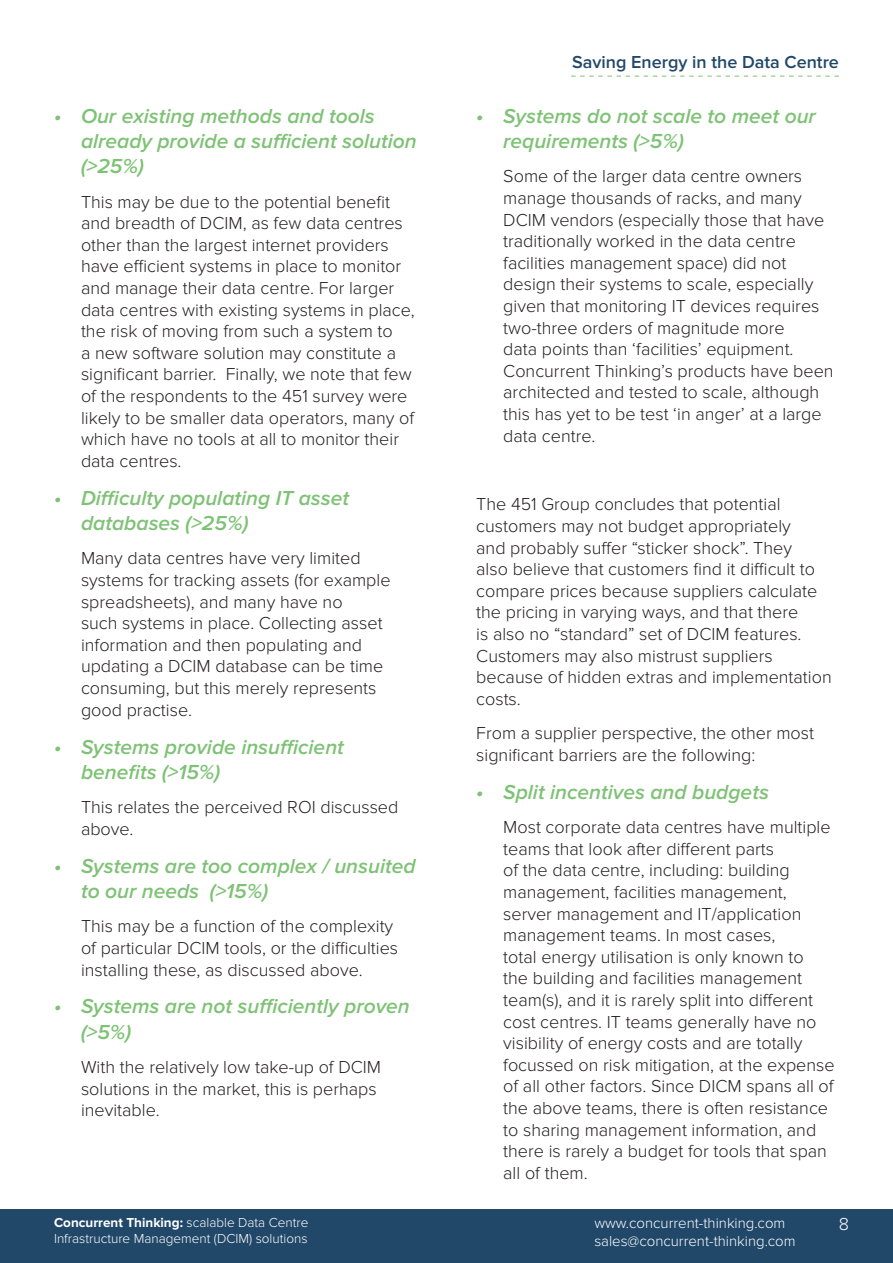
<style>
.page{position:relative;width:893px;height:1263px;background:#fff}
.page>*{position:absolute;margin:0;border:0;box-sizing:border-box;transform-origin:0 0}
.t1{font:italic 600 21px/25.2px "Proxima Nova";color:#7ec275}
.Bullets_body{font:300 18px/21.6px "Proxima Nova";color:#231f20}
.CT_body{font:300 18px/21.6px "Proxima Nova";color:#231f20}
.t2{font:600 18px "Proxima Nova";color:#214869}
.t3{font:300 18px "Proxima Nova";color:#fff}
.t4{font:300 15px "Proxima Nova";color:#fff}
.t5{font:300 13.5px/16.2px "Proxima Nova";color:#fff}
.s1{font-weight:700}
</style>
<div class="page">
<div style="left:0;top:1209px;width:893px;height:54px;background:#214869"></div>
<svg style="left:571px;top:76px;width:268px;height:1px"></svg>
<p class="t1" style="left:81px;top:104px;width:337px;text-indent:-27px">• Our existing methods and tools already provide a sufficient solution (&gt;25%)</p>
<p class="Bullets_body" style="left:81px;top:191px;width:335px">This may be due to the potential benefit and breadth of DCIM, as few data centres other than the largest internet providers have efficient systems in place to monitor and manage their data centre. For larger data centres with existing systems in place, the risk of moving from such a system to<br>a new software solution may constitute a significant barrier. Finally, we note that few of the respondents to the 451 survey were likely to be smaller data operators, many of which have no tools at all to monitor their data centres.</p>
<p class="t1" style="left:81px;top:486px;width:270px;text-indent:-27px">• Difficulty populating IT asset databases (&gt;25%)</p>
<p class="Bullets_body" style="left:81px;top:548px;width:311px">Many data centres have very limited systems for tracking assets (for example spreadsheets), and many have no<br>such systems in place. Collecting asset information and then populating and updating a DCIM database can be time consuming, but this merely represents good practise.</p>
<p class="t1" style="left:81px;top:734px;width:264px;text-indent:-27px">• Systems provide insufficient benefits (&gt;15%)</p>
<p class="Bullets_body" style="left:81px;top:796px;width:319px">This relates the perceived ROI discussed above.</p>
<p class="t1" style="left:81px;top:854px;width:336px;text-indent:-27px">• Systems are too complex / unsuited to our needs (&gt;15%)</p>
<p class="Bullets_body" style="left:81px;top:916px;width:319px">This may be a function of the complexity of particular DCIM tools, or the difficulties installing these, as discussed above.</p>
<p class="t1" style="left:81px;top:994px;width:330px;text-indent:-27px">• Systems are not sufficiently proven (&gt;5%)</p>
<p class="Bullets_body" style="left:81px;top:1056px;width:302px">With the relatively low take-up of DCIM solutions in the market, this is perhaps inevitable.</p>
<p class="t2" style="left:572px;top:52px;width:268px">Saving Energy in the Data Centre</p>
<p class="t1" style="left:503px;top:104px;width:314px;text-indent:-27px">• Systems do not scale to meet our requirements (&gt;5%)</p>
<p class="Bullets_body" style="left:503px;top:166px;width:332px">Some of the larger data centre owners manage thousands of racks, and many DCIM vendors (especially those that have traditionally worked in the data centre facilities management space) did not design their systems to scale, especially given that monitoring IT devices requires two-three orders of magnitude more<br>data points than ‘facilities’ equipment.<br>Concurrent Thinking’s products have been architected and tested to scale, although this has yet to be test ‘in anger’ at a large data centre.</p>
<p class="CT_body" style="left:476px;top:494px;width:357px">The 451 Group concludes that potential customers may not budget appropriately<br>and probably suffer “sticker shock”. They<br>also believe that customers find it difficult to compare prices because suppliers calculate the pricing in varying ways, and that there<br>is also no “standard” set of DCIM features.<br>Customers may also mistrust suppliers because of hidden extras and implementation costs.</p>
<p class="CT_body" style="left:476px;top:723px;width:339px">From a supplier perspective, the other most significant barriers are the following:</p>
<p class="t1" style="left:476px;top:780px;width:294px">• Split incentives and budgets</p>
<p class="Bullets_body" style="left:503px;top:816px;width:333px">Most corporate data centres have multiple teams that look after different parts<br>of the data centre, including: building management, facilities management, server management and IT/application management teams. In most cases,<br>total energy utilisation is only known to<br>the building and facilities management team(s), and it is rarely split into different cost centres. IT teams generally have no visibility of energy costs and are totally focussed on risk mitigation, at the expense of all other factors. Since DICM spans all of the above teams, there is often resistance to sharing management information, and there is rarely a budget for tools that span all of them.</p>
<p class="t5" style="left:54px;top:1214px;width:256px"><span class="s1">Concurrent Thinking:</span> scalable Data Centre<br>Infrastructure Management (DCIM) solutions</p>
<p class="t4" style="left:594px;top:1214px;width:193px">www.concurrent-thinking.com</p>
<p class="t3" style="left:839px;top:1214px;width:12px">8</p>
<p class="t4" style="left:594px;top:1232px;width:203px">sales@concurrent-thinking.com</p>
</div>
